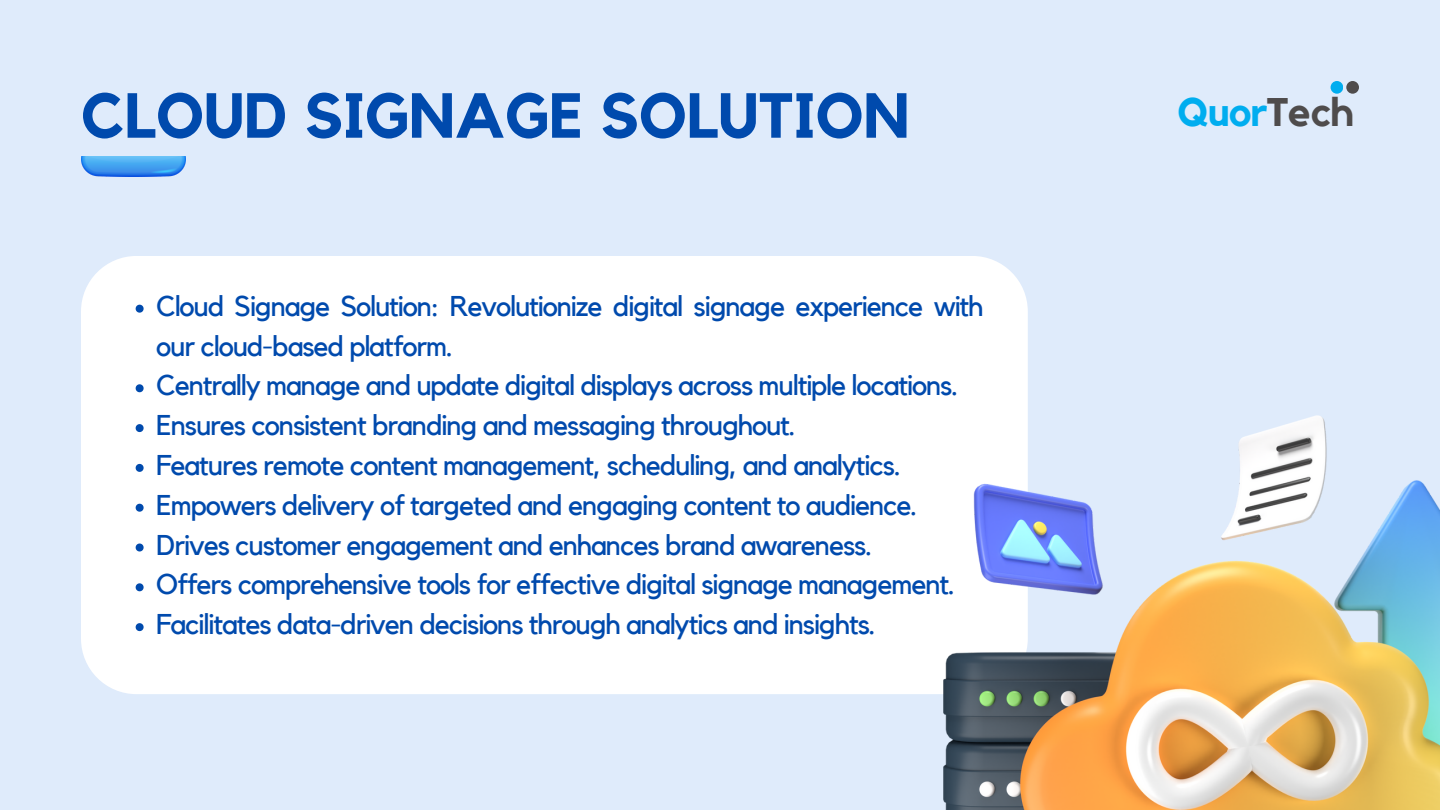
<style>
.page{position:relative;width:1440px;height:810px;background:#dfebfb}
.page>*{position:absolute;margin:0;border:0;box-sizing:border-box;transform-origin:0 0}
.t1{font:700 62.8px "Kollektif";color:#004aad}
.t2{font:700 39.8px "Kollektif";letter-spacing:-.02em;color:#00adef}
.t3{font:28.5px/39.8px "Kollektif";letter-spacing:-.04em;color:#004aad}
.s1{color:#4f4c4c}
</style>
<div class="page">
<div style="left:81px;top:256px;width:947px;height:438px;background:#fff;border-radius:56px"></div>
<img style="left:81px;top:156px;width:104px;height:20px">
<img style="left:943px;top:415px;width:497px;height:395px">
<svg style="left:136px;top:305px;width:8px;height:8px"></svg>
<svg style="left:136px;top:384px;width:8px;height:8px"></svg>
<svg style="left:136px;top:424px;width:8px;height:8px"></svg>
<svg style="left:136px;top:464px;width:8px;height:8px"></svg>
<svg style="left:136px;top:504px;width:8px;height:8px"></svg>
<svg style="left:136px;top:544px;width:8px;height:7px"></svg>
<svg style="left:136px;top:583px;width:8px;height:8px"></svg>
<svg style="left:136px;top:623px;width:8px;height:8px"></svg>
<div style="left:1346px;top:81px;width:13px;height:13px;background:#4f4c4c;border-radius:50%"></div>
<div style="left:1331px;top:81px;width:12px;height:13px;background:#00adef;border-radius:50%"></div>
<p class="t1" style="left:81px;top:87px;width:830px">CLOUD SIGNAGE SOLUTION</p>
<p class="t2" style="left:1177px;top:94px;width:177px">Quor<span class="s1">Tech</span></p>
<h2 class="t3" style="left:156px;top:287px;width:829px">Cloud Signage Solution: Revolutionize digital signage experience with our cloud-based platform.</h2>
<p class="t3" style="left:156px;top:367px;width:804px">Centrally manage and update digital displays across multiple locations.</p>
<p class="t3" style="left:156px;top:407px;width:641px">Ensures consistent branding and messaging throughout.</p>
<p class="t3" style="left:156px;top:446px;width:746px">Features remote content management, scheduling, and analytics.</p>
<p class="t3" style="left:156px;top:486px;width:763px">Empowers delivery of targeted and engaging content to audience.</p>
<p class="t3" style="left:156px;top:526px;width:718px">Drives customer engagement and enhances brand awareness.</p>
<p class="t3" style="left:156px;top:566px;width:800px">Offers comprehensive tools for effective digital signage management.</p>
<p class="t3" style="left:156px;top:606px;width:721px">Facilitates data-driven decisions through analytics and insights.</p>
</div>
